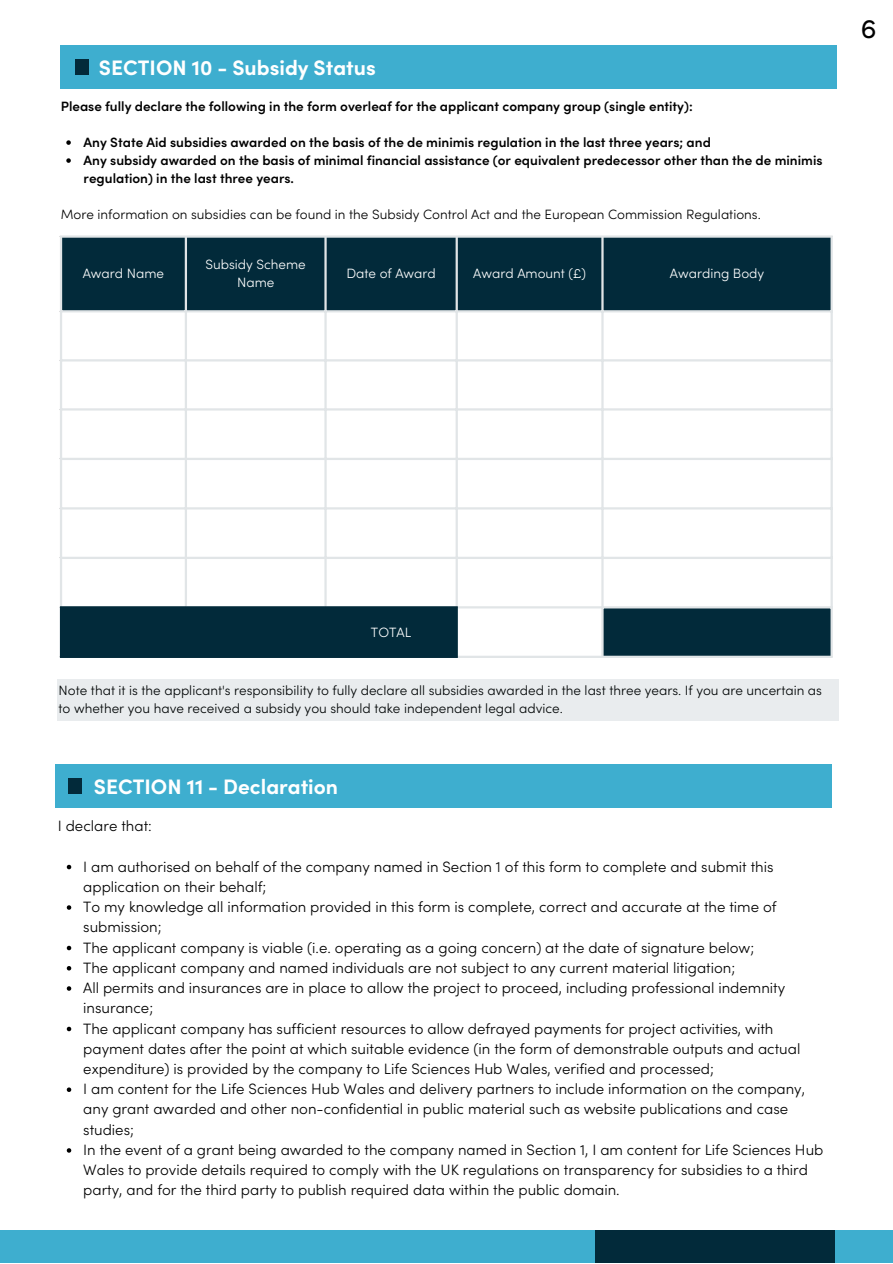
<style>
.page{position:relative;width:893px;height:1264px;background:#fff}
.page>*{position:absolute;margin:0;border:0;box-sizing:border-box;transform-origin:0 0}
.t1{font:27px "Sofia Pro";color:#000}
.t2{font:700 21px "Sofia Pro";color:#fff}
.t3{font:300 15px/20.2px "Sofia Pro";color:#000}
.t4{font:600 13.5px/18px "Sofia Pro";color:#000}
.t5{font:300 13.5px/18px "Sofia Pro";color:#000}
.t6{font:300 13.5px/18px "Sofia Pro";color:#fff;text-align:center}
</style>
<div class="page">
<div style="left:62px;top:238px;width:768px;height:72px;background:#022a3a"></div>
<svg style="left:62px;top:312px;width:768px;height:343px"></svg>
<hr style="left:60px;top:238px;width:2px;height:368px;background:#e1e5e7">
<hr style="left:185px;top:238px;width:2px;height:368px;background:#e1e5e7">
<hr style="left:324px;top:238px;width:2px;height:368px;background:#e1e5e7">
<hr style="left:455px;top:238px;width:3px;height:368px;background:#e1e5e7">
<hr style="left:601px;top:238px;width:2px;height:417px;background:#e1e5e7">
<hr style="left:830px;top:238px;width:2px;height:417px;background:#e1e5e7">
<hr style="left:60px;top:235px;width:772px;height:3px;background:#e1e5e7">
<hr style="left:60px;top:310px;width:772px;height:2px;background:#e1e5e7">
<hr style="left:60px;top:359px;width:772px;height:2px;background:#e1e5e7">
<hr style="left:60px;top:408px;width:772px;height:2px;background:#e1e5e7">
<hr style="left:60px;top:458px;width:772px;height:2px;background:#e1e5e7">
<hr style="left:60px;top:507px;width:772px;height:2px;background:#e1e5e7">
<hr style="left:60px;top:556px;width:772px;height:3px;background:#e1e5e7">
<hr style="left:458px;top:606px;width:374px;height:2px;background:#e1e5e7">
<hr style="left:458px;top:655px;width:374px;height:3px;background:#e1e5e7">
<hr style="left:60px;top:608px;width:2px;height:47px;background:#022a3a">
<hr style="left:185px;top:608px;width:2px;height:47px;background:#022a3a">
<hr style="left:324px;top:608px;width:2px;height:47px;background:#022a3a">
<hr style="left:455px;top:608px;width:3px;height:47px;background:#022a3a">
<hr style="left:60px;top:606px;width:398px;height:2px;background:#022a3a">
<hr style="left:60px;top:655px;width:398px;height:3px;background:#022a3a">
<div style="left:57px;top:679px;width:781px;height:42px;background:#e9ecee"></div>
<div style="left:61px;top:45px;width:775px;height:43px;background:#3eaecf"></div>
<div style="left:75px;top:59px;width:14px;height:15px;background:#022a3a"></div>
<svg style="left:66px;top:140px;width:5px;height:5px"></svg>
<svg style="left:66px;top:158px;width:5px;height:5px"></svg>
<div style="left:56px;top:764px;width:775px;height:43px;background:#3eaecf"></div>
<svg style="left:67px;top:864px;width:4px;height:5px"></svg>
<svg style="left:67px;top:905px;width:4px;height:4px"></svg>
<svg style="left:67px;top:945px;width:4px;height:5px"></svg>
<svg style="left:67px;top:966px;width:4px;height:4px"></svg>
<svg style="left:67px;top:986px;width:4px;height:4px"></svg>
<svg style="left:67px;top:1026px;width:4px;height:5px"></svg>
<svg style="left:67px;top:1087px;width:4px;height:4px"></svg>
<svg style="left:67px;top:1148px;width:4px;height:4px"></svg>
<div style="left:0;top:1230px;width:892px;height:32px;background:#3eaecf"></div>
<div style="left:595px;top:1230px;width:239px;height:32px;background:#022a3a"></div>
<div style="left:69px;top:778px;width:13px;height:16px;background:#022a3a"></div>
<h2 class="t2" style="left:99px;top:53px;width:278px">SECTION 10 - Subsidy Status</h2>
<p class="t4" style="left:61px;top:97px;width:633px">Please fully declare the following in the form overleaf for the applicant company group (single entity):</p>
<p class="t4" style="left:84px;top:133px;width:740px">Any State Aid subsidies awarded on the basis of the de minimis regulation in the last three years; and<br>Any subsidy awarded on the basis of minimal financial assistance (or equivalent predecessor other than the de minimis regulation) in the last three years.</p>
<p class="t5" style="left:61px;top:205px;width:701px">More information on subsidies can be found in the Subsidy Control Act and the European Commission Regulations.</p>
<p class="t6" style="left:83px;top:264px;width:83px">Award Name</p>
<p class="t6" style="left:205px;top:255px;width:102px">Subsidy Scheme<br>Name</p>
<p class="t6" style="left:346px;top:264px;width:91px">Date of Award</p>
<p class="t6" style="left:473px;top:264px;width:114px">Award Amount (£)</p>
<p class="t6" style="left:669px;top:264px;width:96px">Awarding Body</p>
<h1 class="t1" style="left:860px;top:11px;width:17px">6</h1>
<p class="t6" style="left:371px;top:622px;width:42px">TOTAL</p>
<p class="t5" style="left:59px;top:680px;width:765px">Note that it is the applicant's responsibility to fully declare all subsidies awarded in the last three years. If you are uncertain as to whether you have received a subsidy you should take independent legal advice.</p>
<h2 class="t2" style="left:94px;top:772px;width:246px">SECTION 11 - Declaration</h2>
<p class="t3" style="left:58px;top:815px;width:95px">I declare that:</p>
<p class="t3" style="left:83px;top:855px;width:741px">I am authorised on behalf of the company named in Section 1 of this form to complete and submit this application on their behalf;<br>To my knowledge all information provided in this form is complete, correct and accurate at the time of submission;<br>The applicant company is viable (i.e. operating as a going concern) at the date of signature below;<br>The applicant company and named individuals are not subject to any current material litigation;<br>All permits and insurances are in place to allow the project to proceed, including professional indemnity insurance;<br>The applicant company has sufficient resources to allow defrayed payments for project activities, with payment dates after the point at which suitable evidence (in the form of demonstrable outputs and actual expenditure) is provided by the company to Life Sciences Hub Wales, verified and processed;<br>I am content for the Life Sciences Hub Wales and delivery partners to include information on the company, any grant awarded and other non-confidential in public material such as website publications and case studies;<br>In the event of a grant being awarded to the company named in Section 1, I am content for Life Sciences Hub Wales to provide details required to comply with the UK regulations on transparency for subsidies to a third party, and for the third party to publish required data within the public domain.</p>
</div>
